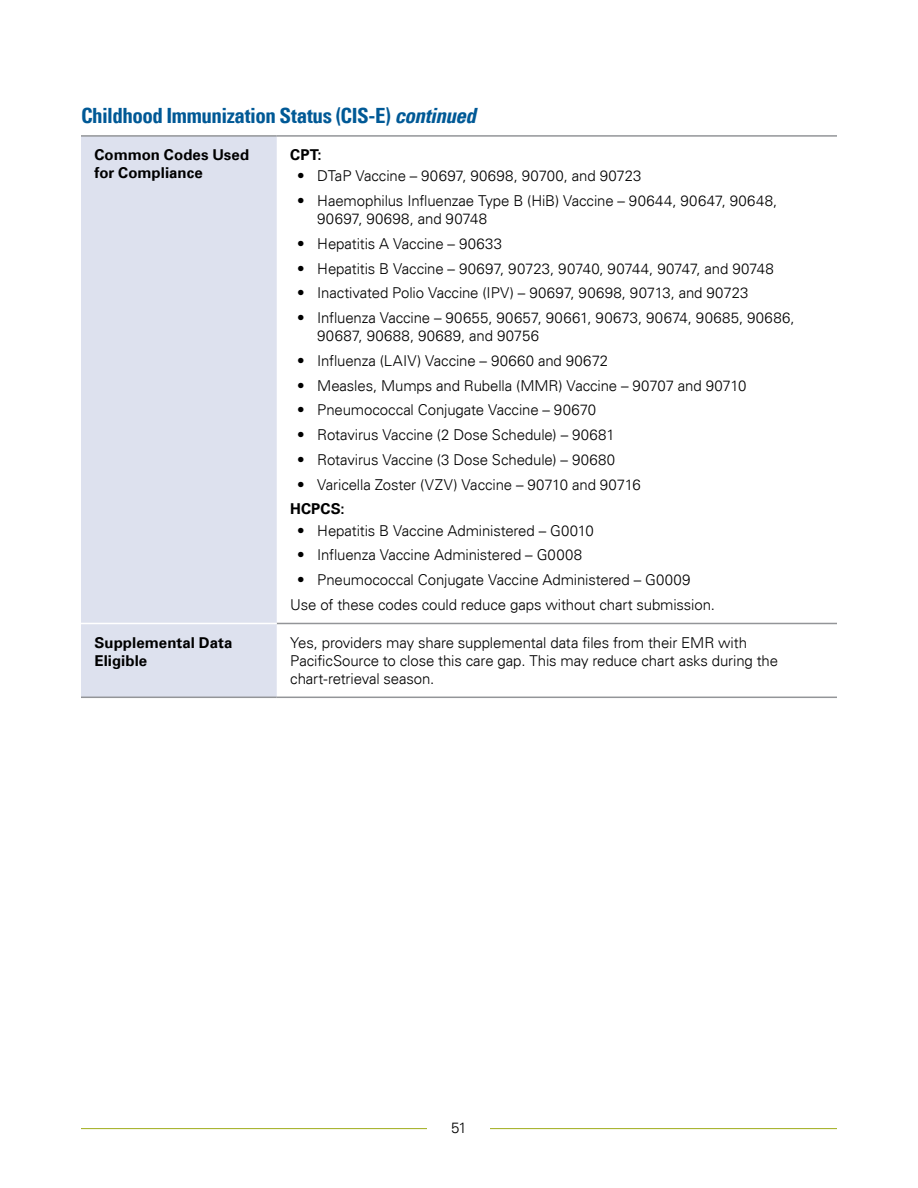
<style>
.page{position:relative;width:918px;height:1188px;background:#fff}
.page>*{position:absolute;margin:0;border:0;box-sizing:border-box;transform-origin:0 0}
.t1{font:700 condensed 21px "Univers LT";letter-spacing:-.02em;color:#005996}
.body{font:300 15px/18px "Univers LT";letter-spacing:-.01em;color:#000}
.body-2{font:300 15px/18px "Univers LT";letter-spacing:.02em;color:#000}
.table_left_column{font:700 15px/18px "Univers LT";letter-spacing:.005em;color:#000}
.body-3{font:700 15px "Univers LT";letter-spacing:.01em;color:#000}
.s1{font-style:italic}
</style>
<div class="page">
<hr style="left:81px;top:1128px;width:756px;height:1px;background:#a9b533">
<div style="left:428px;top:1118px;width:62px;height:19px;background:#fff"></div>
<div style="left:81px;top:137px;width:196px;height:560px;background:#dde1ee"></div>
<hr style="left:81px;top:135px;width:196px;height:2px;background:#939598">
<hr style="left:277px;top:135px;width:560px;height:2px;background:#939598">
<hr style="left:277px;top:623px;width:560px;height:1px;background:#939598">
<hr style="left:81px;top:623px;width:196px;height:1px;background:#fff">
<hr style="left:81px;top:697px;width:196px;height:1px;background:#939598">
<hr style="left:277px;top:697px;width:560px;height:1px;background:#939598">
<p class="t1" style="left:81px;top:103px;width:396px">Childhood Immunization Status (CIS-E) <span class="s1">continued</span></p>
<p class="table_left_column" style="left:94px;top:146px;width:156px">Common Codes Used for Compliance</p>
<p class="body-3" style="left:290px;top:146px;width:33px">CPT:</p>
<p class="body" style="left:297px;top:167px;width:346px">• DTaP Vaccine – 90697, 90698, 90700, and 90723</p>
<p class="body" style="left:317px;top:192px;width:462px;text-indent:-20px">• Haemophilus Influenzae Type B (HiB) Vaccine – 90644, 90647, 90648,<br>90697, 90698, and 90748</p>
<p class="body" style="left:297px;top:235px;width:207px">• Hepatitis A Vaccine – 90633</p>
<p class="body" style="left:297px;top:259px;width:478px">• Hepatitis B Vaccine – 90697, 90723, 90740, 90744, 90747, and 90748</p>
<p class="body" style="left:297px;top:284px;width:453px">• Inactivated Polio Vaccine (IPV) – 90697, 90698, 90713, and 90723</p>
<p class="body-2" style="left:317px;top:309px;width:479px;text-indent:-20px">• Influenza Vaccine – 90655, 90657, 90661, 90673, 90674, 90685, 90686,<br>90687, 90688, 90689, and 90756</p>
<p class="body" style="left:297px;top:352px;width:313px">• Influenza (LAIV) Vaccine – 90660 and 90672</p>
<p class="body" style="left:297px;top:376px;width:451px">• Measles, Mumps and Rubella (MMR) Vaccine – 90707 and 90710</p>
<p class="body" style="left:297px;top:401px;width:301px">• Pneumococcal Conjugate Vaccine – 90670</p>
<p class="body" style="left:297px;top:426px;width:319px">• Rotavirus Vaccine (2 Dose Schedule) – 90681</p>
<p class="body" style="left:297px;top:451px;width:320px">• Rotavirus Vaccine (3 Dose Schedule) – 90680</p>
<p class="body" style="left:297px;top:475px;width:345px">• Varicella Zoster (VZV) Vaccine – 90710 and 90716</p>
<p class="body-3" style="left:290px;top:500px;width:56px">HCPCS:</p>
<p class="body" style="left:297px;top:521px;width:298px">• Hepatitis B Vaccine Administered – G0010</p>
<p class="body" style="left:297px;top:546px;width:287px">• Influenza Vaccine Administered – G0008</p>
<p class="body" style="left:297px;top:571px;width:395px">• Pneumococcal Conjugate Vaccine Administered – G0009</p>
<p class="body" style="left:290px;top:596px;width:426px">Use of these codes could reduce gaps without chart submission.</p>
<p class="table_left_column" style="left:94px;top:634px;width:139px">Supplemental Data<br>Eligible</p>
<p class="body" style="left:290px;top:633px;width:489px">Yes, providers may share supplemental data files from their EMR with<br>PacificSource to close this care gap. This may reduce chart asks during the chart-retrieval season.</p>
<p class="body" style="left:451px;top:1119px;width:17px">51</p>
</div>
